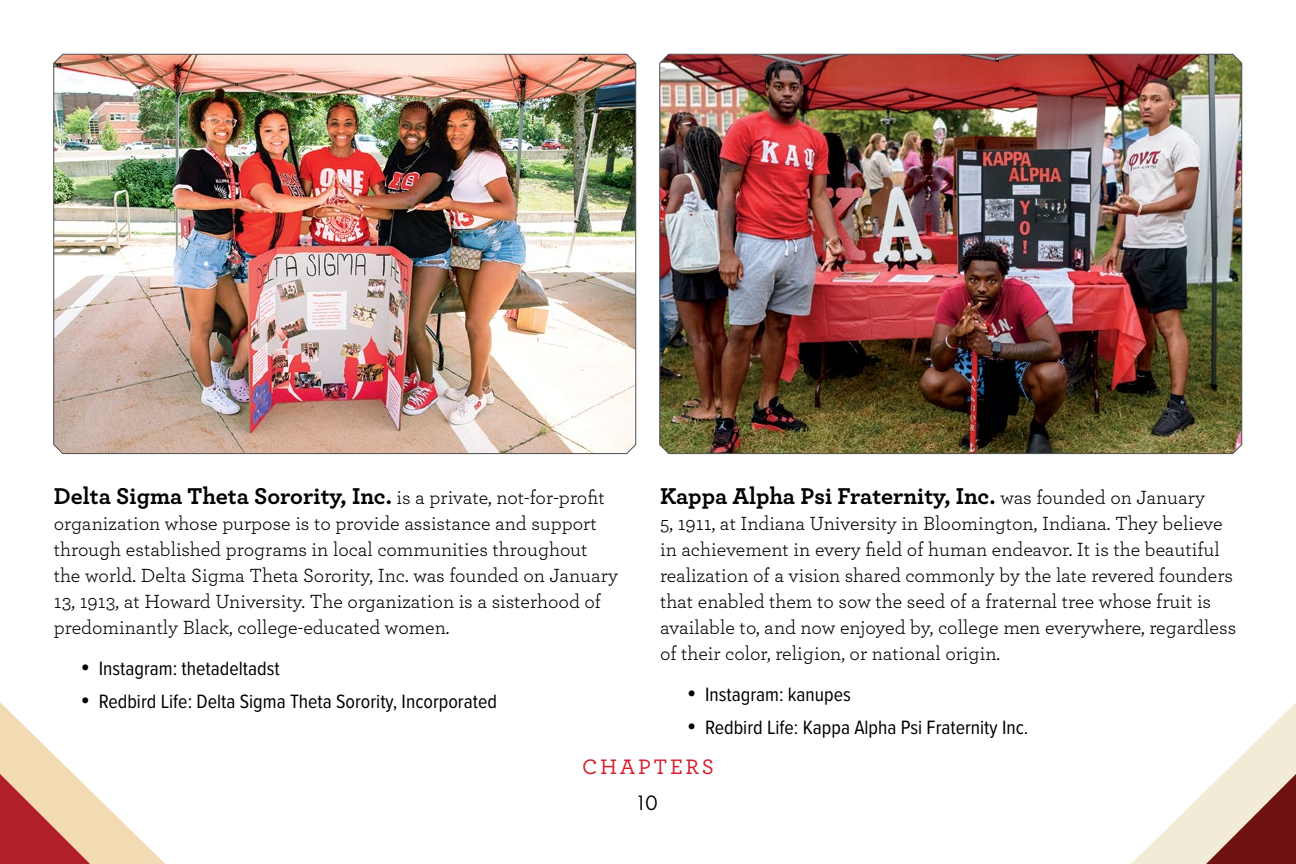
<style>
.page{position:relative;width:1296px;height:864px;background:#fff}
.page>*{position:absolute;margin:0;border:0;box-sizing:border-box;transform-origin:0 0}
.P_-_first_paragraph{font:700 24px "Archer";color:#000}
.t1{font:500 22px "Archer";letter-spacing:.12em;color:#d4202d}
.P_-_first_paragraph-2{font:20px/26px "Archer";color:#000}
.t2{font:20px "Proxima Nova Cond";color:#000}
.t3{font:20px "Brother 1816 Book";color:#000}
.s1{font-weight:400;font-size:20px}
</style>
<div class="page">
<img style="left:659px;top:54px;width:583px;height:400px">
<img style="left:53px;top:54px;width:583px;height:400px">
<svg style="left:1131px;top:702px;width:165px;height:162px"></svg>
<svg style="left:0;top:702px;width:165px;height:162px"></svg>
<p class="P_-_first_paragraph" style="left:54px;top:478px;width:552px">Delta Sigma Theta Sorority, Inc. <span class="s1">is a private, not-for-profit</span></p>
<p class="P_-_first_paragraph-2" style="left:54px;top:510px;width:566px">organization whose purpose is to provide assistance and support through established programs in local communities throughout the world. Delta Sigma Theta Sorority, Inc. was founded on January 13, 1913, at Howard University. The organization is a sisterhood of predominantly Black, college-educated women.</p>
<p class="t2" style="left:81px;top:653px;width:200px">• Instagram: thetadeltadst</p>
<p class="t2" style="left:81px;top:687px;width:418px">• Redbird Life: Delta Sigma Theta Sorority, Incorporated</p>
<p class="P_-_first_paragraph" style="left:660px;top:478px;width:547px">Kappa Alpha Psi Fraternity, Inc. <span class="s1">was founded on January</span></p>
<p class="P_-_first_paragraph-2" style="left:660px;top:510px;width:578px">5, 1911, at Indiana University in Bloomington, Indiana. They believe in achievement in every field of human endeavor. It is the beautiful realization of a vision shared commonly by the late revered founders that enabled them to sow the seed of a fraternal tree whose fruit is available to, and now enjoyed by, college men everywhere, regardless of their color, religion, or national origin.</p>
<p class="t2" style="left:687px;top:679px;width:165px">• Instagram: kanupes</p>
<p class="t2" style="left:687px;top:713px;width:343px">• Redbird Life: Kappa Alpha Psi Fraternity Inc.</p>
<p class="t1" style="left:582px;top:750px;width:133px">CHAPTERS</p>
<p class="t3" style="left:638px;top:788px;width:22px">10</p>
</div>
